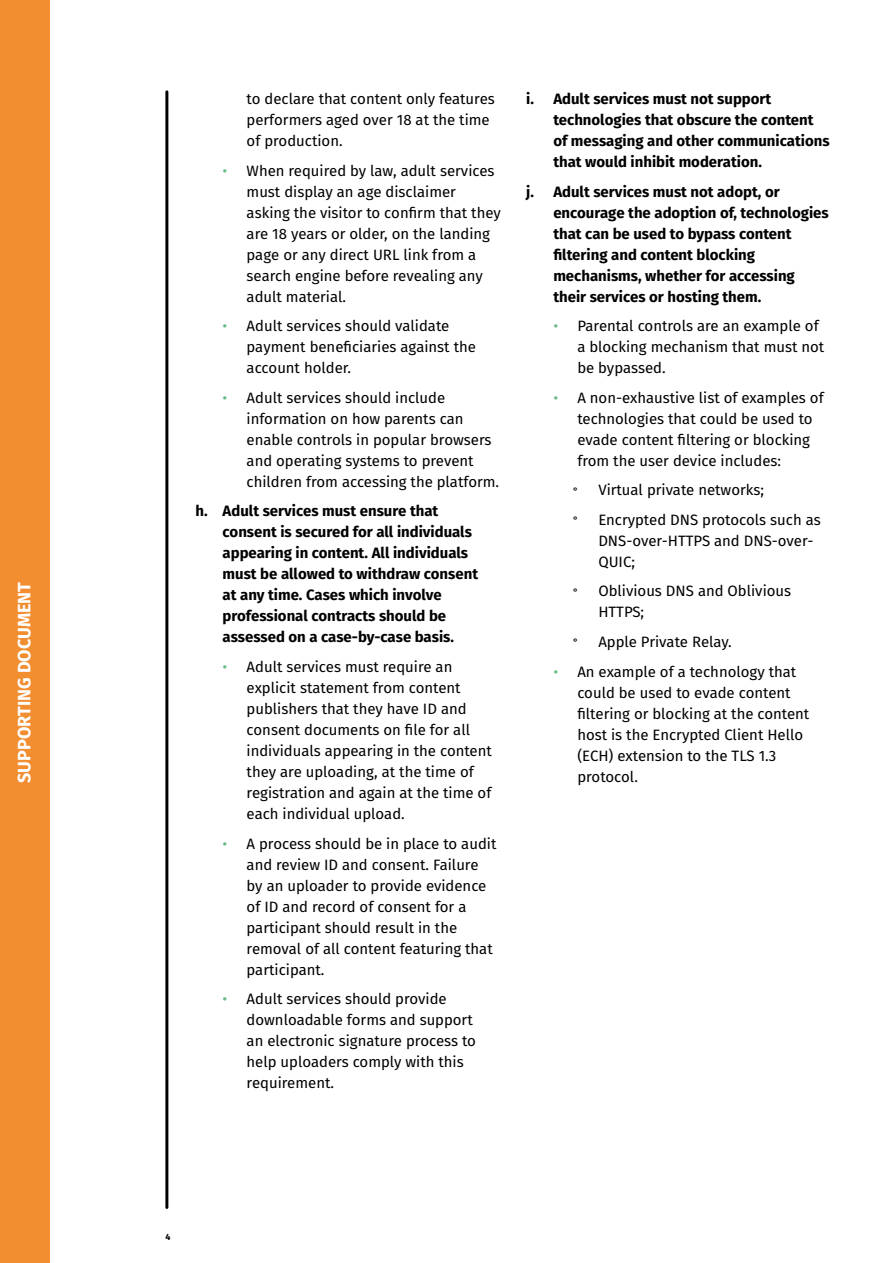
<style>
.page{position:relative;width:893px;height:1263px;background:#fff}
.page>*{position:absolute;margin:0;border:0;box-sizing:border-box;transform-origin:0 0}
.t1{font:700 18px "Fira Sans";color:#fff}
.t2{font:15px/21px "Fira Sans";color:#000}
.t3{font:700 15px/21px "Fira Sans";color:#000}
.t4{font:700 9px "Fira Sans";color:#000}
.s1{color:#6bbb87}
</style>
<div class="page">
<hr style="left:165px;top:92px;width:3px;height:1115px;background:#000">
<div style="left:0;top:0;width:50px;height:1263px;background:#f28d30"></div>
<p class="t1" style="left:9px;top:783px;width:202px;rotate:-90deg">SUPPORTING DOCUMENT</p>
<p class="t2" style="left:247px;top:88px;width:250px">to declare that content only features performers aged over 18 at the time of production.</p>
<p class="t2" style="left:247px;top:160px;width:256px;text-indent:-24px"><span class="s1">•</span> When required by law, adult services must display an age disclaimer asking the visitor to confirm that they are 18 years or older, on the landing page or any direct URL link from a search engine before revealing any adult material.</p>
<p class="t2" style="left:247px;top:315px;width:231px;text-indent:-24px"><span class="s1">•</span> Adult services should validate payment beneficiaries against the account holder.</p>
<p class="t2" style="left:247px;top:387px;width:254px;text-indent:-24px"><span class="s1">•</span> Adult services should include information on how parents can enable controls in popular browsers and operating systems to prevent children from accessing the platform.</p>
<p class="t3" style="left:223px;top:500px;width:257px;text-indent:-27px">h. Adult services must ensure that consent is secured for all individuals appearing in content. All individuals must be allowed to withdraw consent at any time. Cases which involve professional contracts should be assessed on a case-by-case basis.</p>
<p class="t2" style="left:247px;top:656px;width:247px;text-indent:-24px"><span class="s1">•</span> Adult services must require an explicit statement from content publishers that they have ID and consent documents on file for all individuals appearing in the content they are uploading, at the time of registration and again at the time of each individual upload.</p>
<p class="t2" style="left:247px;top:832px;width:251px;text-indent:-24px"><span class="s1">•</span> A process should be in place to audit and review ID and consent. Failure by an uploader to provide evidence of ID and record of consent for a participant should result in the removal of all content featuring that participant.</p>
<p class="t2" style="left:247px;top:988px;width:231px;text-indent:-24px"><span class="s1">•</span> Adult services should provide downloadable forms and support an electronic signature process to help uploaders comply with this requirement.</p>
<p class="t3" style="left:553px;top:88px;width:278px;text-indent:-27px">i. Adult services must not support technologies that obscure the content of messaging and other communications that would inhibit moderation.</p>
<p class="t3" style="left:553px;top:180px;width:277px;text-indent:-27px">j. Adult services must not adopt, or encourage the adoption of, technologies that can be used to bypass content filtering and content blocking mechanisms, whether for accessing their services or hosting them.</p>
<p class="t2" style="left:577px;top:315px;width:248px;text-indent:-24px"><span class="s1">•</span> Parental controls are an example of a blocking mechanism that must not be bypassed.</p>
<p class="t2" style="left:577px;top:387px;width:248px;text-indent:-24px"><span class="s1">•</span> A non-exhaustive list of examples of technologies that could be used to evade content filtering or blocking from the user device includes:</p>
<p class="t2" style="left:577px;top:475px;width:245px;line-height:29.5px">̊ Virtual private networks;<br>̊ Encrypted DNS protocols such as</p>
<p class="t2" style="left:598px;top:530px;width:217px">DNS-over-HTTPS and DNS-over-<br>QUIC;</p>
<p class="t2" style="left:598px;top:580px;width:194px;text-indent:-21px">̊ Oblivious DNS and Oblivious<br>HTTPS;</p>
<p class="t2" style="left:577px;top:631px;width:156px">̊ Apple Private Relay.</p>
<p class="t2" style="left:577px;top:660px;width:234px;text-indent:-24px"><span class="s1">•</span> An example of a technology that could be used to evade content filtering or blocking at the content host is the Encrypted Client Hello (ECH) extension to the TLS 1.3</p>
<p class="t2" style="left:577px;top:765px;width:62px">protocol.</p>
<p class="t4" style="left:165px;top:1229px;width:7px">4</p>
</div>
